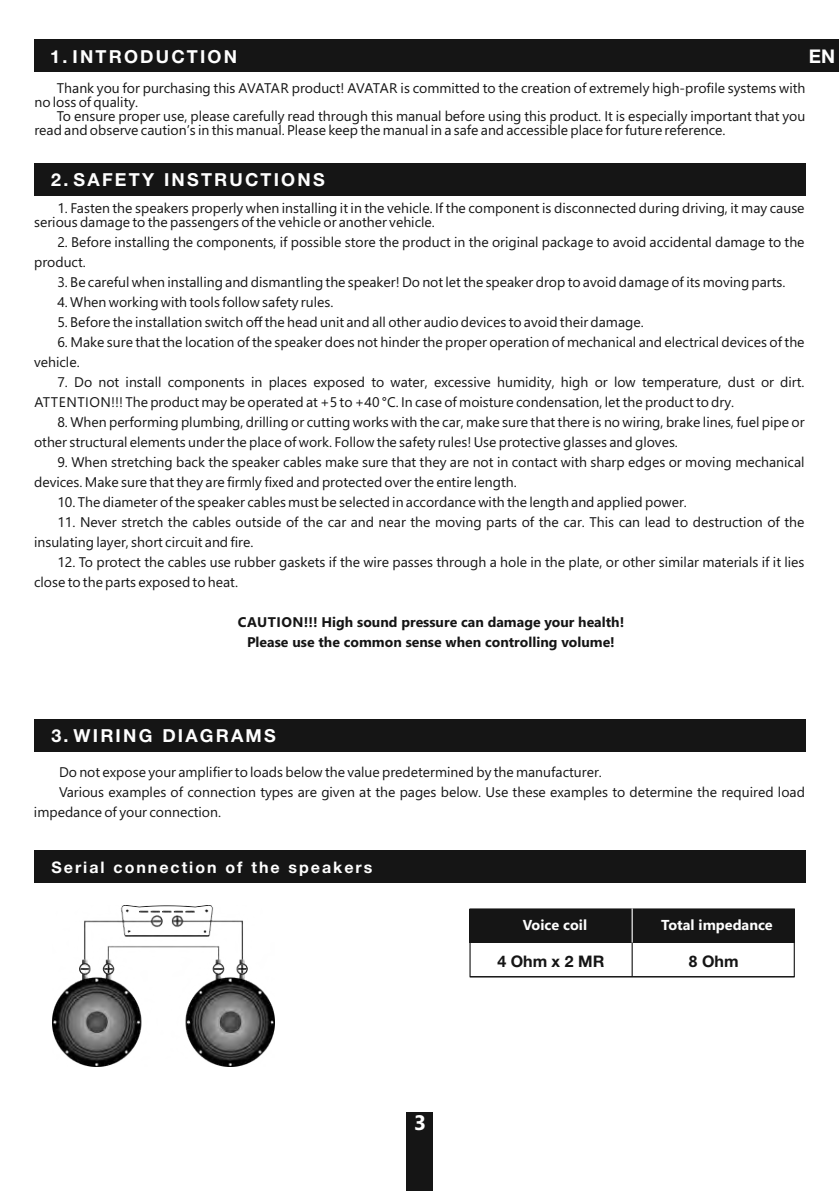
<style>
.page{position:relative;width:840px;height:1191px;background:#fff}
.page>*{position:absolute;margin:0;border:0;box-sizing:border-box;transform-origin:0 0}
.t1{font:700 21px "Segoe UI";color:#fefefe}
.t2{font:700 19px "Helvetica Neue Cyr";color:#fefefe}
.t3{font:700 18px "Helvetica Neue Cyr";letter-spacing:.12em;color:#fefefe}
.t4{font:700 16px "Helvetica Neue Cyr";letter-spacing:.12em;color:#fefefe}
.t5{font:700 16px "Helvetica Neue Cyr";color:#151515}
.t6{font:700 14.4px "Segoe UI";color:#fefefe}
.t7{font:14px/20px "Segoe UI";color:#151515}
.t8{font:700 14px/20px "Segoe UI";color:#151515;text-align:center}
.s1{font-family:"Segoe UI"}
</style>
<div class="page">
<div style="left:34px;top:40px;width:770px;height:32px;background:#151515"></div>
<div style="left:34px;top:163px;width:770px;height:33px;background:#151515"></div>
<div style="left:34px;top:719px;width:770px;height:33px;background:#151515"></div>
<hr style="left:470px;top:976px;width:323px;height:1px;background:#151515">
<hr style="left:631px;top:909px;width:1px;height:67px;background:#151515">
<div style="left:469px;top:909px;width:162px;height:33px;background:#151515"></div>
<div style="left:631px;top:909px;width:163px;height:33px;background:#151515"></div>
<hr style="left:631px;top:908px;width:1px;height:34px;background:#fefefe">
<div style="left:34px;top:849px;width:770px;height:33px;background:#151515"></div>
<div style="left:406px;top:1112px;width:27px;height:78px;background:#151515"></div>
<div style="left:805px;top:40px;width:32px;height:32px;background:#151515"></div>
<img style="left:53px;top:905px;width:221px;height:161px">
<p class="t3" style="left:50px;top:50px;width:188px">1. INTRODUCTION</p>
<h2 class="t2" style="left:808px;top:49px;width:28px">EN</h2>
<p class="t7" style="left:34px;top:82px;width:772px;line-height:14px;text-indent:23px">Thank you for purchasing this AVATAR product! AVATAR is committed to the creation of extremely high-profile systems with no loss of quality.</p>
<p class="t7" style="left:34px;top:110px;width:772px;line-height:14px;text-indent:23px">To ensure proper use, please carefully read through this manual before using this product. It is especially important that you read and observe caution’s in this manual. Please keep the manual in a safe and accessible place for future reference.</p>
<p class="t3" style="left:51px;top:173px;width:275px">2. SAFETY INSTRUCTIONS</p>
<p class="t7" style="left:34px;top:202px;width:771px;line-height:14px;text-indent:23px">1. Fasten the speakers properly when installing it in the vehicle. If the component is disconnected during driving, it may cause serious damage to the passengers of the vehicle or another vehicle.</p>
<p class="t7" style="left:34px;top:233px;width:771px;text-indent:23px">2. Before installing the components, if possible store the product in the original package to avoid accidental damage to the product.</p>
<p class="t7" style="left:57px;top:273px;width:729px">3. Be careful when installing and dismantling the speaker! Do not let the speaker drop to avoid damage of its moving parts.</p>
<p class="t7" style="left:57px;top:293px;width:277px">4. When working with tools follow safety rules.</p>
<p class="t7" style="left:57px;top:313px;width:587px">5. Before the installation switch off the head unit and all other audio devices to avoid their damage.</p>
<p class="t7" style="left:34px;top:333px;width:771px;text-indent:23px">6. Make sure that the location of the speaker does not hinder the proper operation of mechanical and electrical devices of the vehicle.</p>
<p class="t7" style="left:34px;top:373px;width:771px;text-indent:23px">7. Do not install components in places exposed to water, excessive humidity, high or low temperature, dust or dirt.<br>ATTENTION!!! The product may be operated at +5 to +40 °C. In case of moisture condensation, let the product to dry.</p>
<p class="t7" style="left:34px;top:413px;width:771px;text-indent:23px">8. When performing plumbing, drilling or cutting works with the car, make sure that there is no wiring, brake lines, fuel pipe or other structural elements under the place of work. Follow the safety rules! Use protective glasses and gloves.</p>
<p class="t7" style="left:34px;top:453px;width:771px;text-indent:23px">9. When stretching back the speaker cables make sure that they are not in contact with sharp edges or moving mechanical devices. Make sure that they are firmly fixed and protected over the entire length.</p>
<p class="t7" style="left:57px;top:493px;width:630px">10. The diameter of the speaker cables must be selected in accordance with the length and applied power.</p>
<p class="t7" style="left:34px;top:513px;width:771px;text-indent:23px">11. Never stretch the cables outside of the car and near the moving parts of the car. This can lead to destruction of the insulating layer, short circuit and fire.</p>
<p class="t7" style="left:34px;top:553px;width:771px;text-indent:23px">12. To protect the cables use rubber gaskets if the wire passes through a hole in the plate, or other similar materials if it lies close to the parts exposed to heat.</p>
<p class="t8" style="left:238px;top:613px;width:388px">CAUTION!!! High sound pressure can damage your health!<br>Please use the common sense when controlling volume!</p>
<p class="t3" style="left:51px;top:729px;width:226px">3. WIRING DIAGRAMS</p>
<p class="t7" style="left:59px;top:763px;width:544px">Do not expose your amplifier to loads below the value predetermined by the manufacturer.</p>
<p class="t7" style="left:59px;top:783px;width:747px">Various examples of connection types are given at the pages below. Use these examples to determine the required load</p>
<p class="t7" style="left:34px;top:803px;width:188px">impedance of your connection.</p>
<p class="t4" style="left:52px;top:861px;width:322px">Serial connection of the speakers</p>
<h1 class="t1" style="left:414px;top:1115px;width:14px">3</h1>
<p class="t6" style="left:522px;top:919px;width:66px">Voice coil</p>
<p class="t6" style="left:661px;top:920px;width:113px">Total impedance</p>
<p class="t5" style="left:497px;top:955px;width:109px">4 Ohm x 2 MR</p>
<p class="t5" style="left:688px;top:955px;width:52px"><span class="s1">8</span> Ohm</p>
</div>
